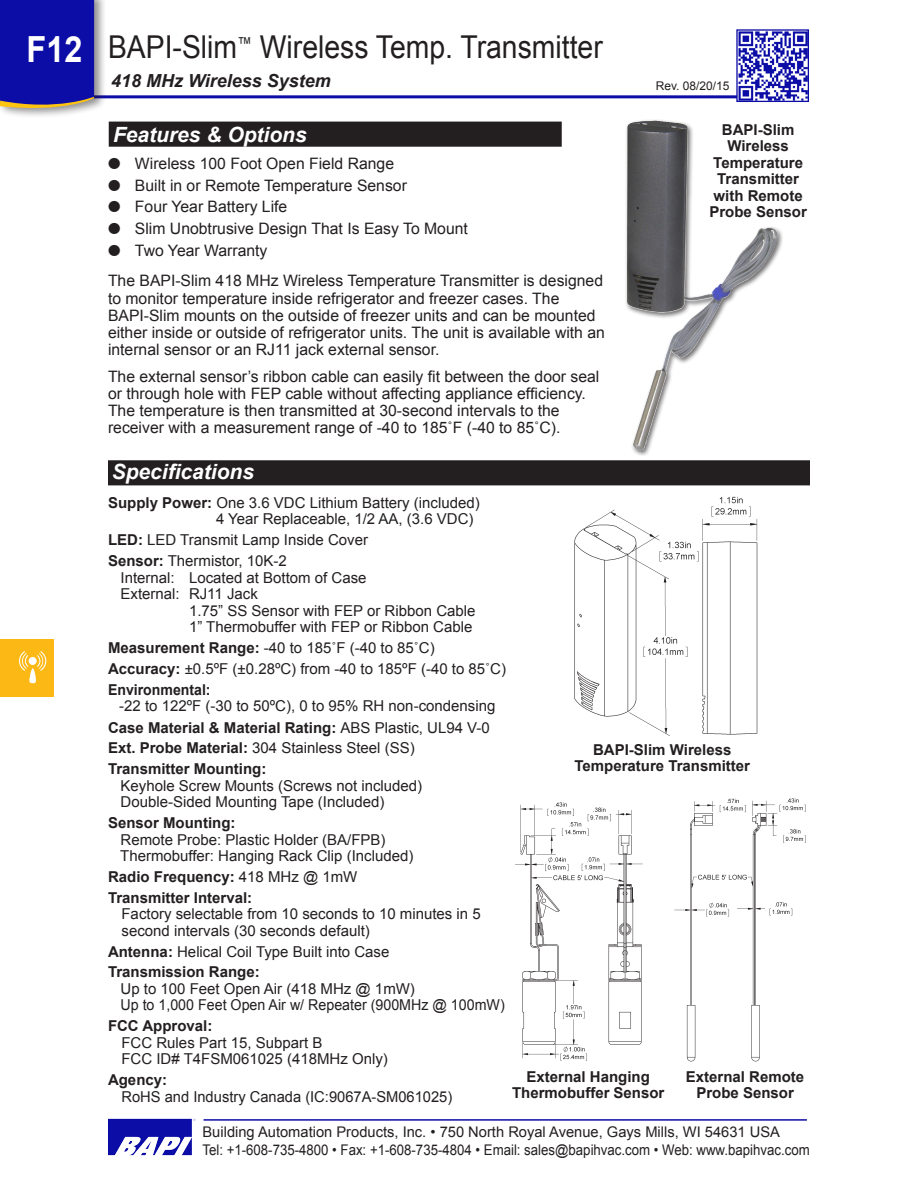
<style>
.page{position:relative;width:918px;height:1188px;background:#fff}
.page>*{position:absolute;margin:0;border:0;box-sizing:border-box;transform-origin:0 0}
.t1{font:700 36px "Arial";color:#fff;scale:.9 1}
.Sub_Section_Title{font:31.5px "Arial";color:#231f20;scale:.9 1}
.Subhead{font:italic 700 21px "Arial";color:#fff}
.Section_Title_-_Cont{font:italic 700 18px "Arial";color:#231f20}
.t2{font:15.75px/17.2px "Arial";color:#231f20}
.t3{font:15px/16.5px "Arial";color:#231f20}
.Pict_Title{font:700 15px/16.5px "Arial";color:#231f20;text-align:center}
.t4{font:15px "Arial";color:#231f20;scale:.95 1}
.Pict_Title-2{font:700 15px "Arial";color:#231f20;scale:.94 1}
.t5{font:14.7px "Arial";color:#231f20;scale:.9 1}
.t6{font:14.7px "Arial";color:#231f20}
.Body_text{font:12px "Arial";color:#231f20}
.s1{font-weight:700}
.s2{font-weight:400}
</style>
<div class="page">
<hr style="left:14px;top:95px;width:780px;height:3px;background:#0c0ca6">
<div style="left:0;top:0;width:107px;height:119px;background:#231f20;opacity:.5"></div>
<svg style="left:0;top:0;width:94px;height:113px;background:#1e1da3"></svg>
<img style="left:738px;top:31px;width:69px;height:69px">
<div style="left:736px;top:29px;width:73px;height:73px;border:1px solid #0c0ca6"></div>
<div style="left:0;top:640px;width:54px;height:57px;background:#fcb814"></div>
<svg style="left:19px;top:651px;width:27px;height:32px"></svg>
<hr style="left:204px;top:1119px;width:603px;height:2px;background:#0c0ca6">
<img style="left:108px;top:1118px;width:87px;height:38px">
<div style="left:624px;top:118px;width:159px;height:338px;background:#231f20;opacity:.65"></div>
<img style="left:627px;top:121px;width:86px;height:265px">
<img style="left:574px;top:496px;width:184px;height:240px">
<div style="left:110px;top:122px;width:451px;height:24px;background:#231f20"></div>
<div style="left:109px;top:122px;width:453px;height:25px;border:2px solid #231f20"></div>
<div style="left:109px;top:461px;width:700px;height:24px;background:#231f20"></div>
<div style="left:108px;top:460px;width:702px;height:25px;border:2px solid #231f20"></div>
<img style="left:674px;top:798px;width:132px;height:264px">
<img style="left:515px;top:802px;width:128px;height:259px">
<p class="t1" style="left:27px;top:25px;width:64px">F12</p>
<p class="Sub_Section_Title" style="left:108px;top:26px;width:551px">BAPI-Slim<sup>™</sup> Wireless Temp. Transmitter</p>
<p class="Section_Title_-_Cont" style="left:111px;top:69px;width:221px">418 MHz Wireless System</p>
<p class="Subhead" style="left:113px;top:121px;width:195px">Features &amp; Options</p>
<p class="t2" style="left:108px;top:155px;width:288px">● Wireless 100 Foot Open Field Range</p>
<p class="t2" style="left:108px;top:177px;width:300px">● Built in or Remote Temperature Sensor</p>
<p class="t2" style="left:108px;top:198px;width:181px">● Four Year Battery Life</p>
<p class="t2" style="left:108px;top:220px;width:361px">● Slim Unobtrusive Design That Is Easy To Mount</p>
<p class="t2" style="left:108px;top:242px;width:161px">● Two Year Warranty</p>
<p class="t2" style="left:108px;top:272px;width:498px">The BAPI-Slim 418 MHz Wireless Temperature Transmitter is designed to monitor temperature inside refrigerator and freezer cases. The BAPI-Slim mounts on the outside of freezer units and can be mounted either inside or outside of refrigerator units. The unit is available with an internal sensor or an RJ11 jack external sensor.</p>
<p class="t2" style="left:108px;top:368px;width:493px">The external sensor’s ribbon cable can easily fit between the door seal or through hole with FEP cable without affecting appliance efficiency.<br>The temperature is then transmitted at 30-second intervals to the receiver with a measurement range of -40 to 185˚F (-40 to 85˚C).</p>
<p class="Subhead" style="left:112px;top:458px;width:144px">Specifications</p>
<p class="Body_text" style="left:656px;top:78px;width:75px">Rev. 08/20/15</p>
<p class="Pict_Title" style="left:709px;top:121px;width:99px">BAPI-Slim<br>Wireless<br>Temperature<br>Transmitter with Remote<br>Probe Sensor</p>
<p class="t3" style="left:108px;top:495px;width:373px"><span class="s1">Supply Power:</span> One 3.6 VDC Lithium Battery (included)</p>
<p class="t3" style="left:216px;top:511px;width:259px">4 Year Replaceable, 1/2 AA, (3.6 VDC)</p>
<p class="t3" style="left:108px;top:532px;width:262px"><span class="s1">LED:</span> LED Transmit Lamp Inside Cover</p>
<p class="t3" style="left:108px;top:553px;width:180px"><span class="s1">Sensor:</span> Thermistor, 10K-2</p>
<p class="t3" style="left:121px;top:569px;width:248px">Internal: Located at Bottom of Case</p>
<p class="t3" style="left:121px;top:586px;width:139px">External: RJ11 Jack</p>
<p class="t3" style="left:189px;top:602px;width:288px">1.75” SS Sensor with FEP or Ribbon Cable</p>
<p class="t3" style="left:189px;top:619px;width:285px">1” Thermobuffer with FEP or Ribbon Cable</p>
<p class="t3" style="left:108px;top:640px;width:328px"><span class="s1">Measurement Range:</span> -40 to 185˚F (-40 to 85˚C)</p>
<p class="t3" style="left:108px;top:660px;width:400px"><span class="s1">Accuracy:</span> ±0.5ºF (±0.28ºC) from -40 to 185ºF (-40 to 85˚C)</p>
<p class="Pict_Title-2" style="left:108px;top:679px;width:111px">Environmental:</p>
<p class="t3" style="left:119px;top:698px;width:378px">-22 to 122ºF (-30 to 50ºC), 0 to 95% RH non-condensing</p>
<p class="Pict_Title" style="left:108px;top:720px;width:383px">Case Material &amp; Material Rating: <span class="s2">ABS Plastic, UL94 V-0</span></p>
<p class="t3" style="left:108px;top:740px;width:308px"><span class="s1">Ext. Probe Material:</span> 304 Stainless Steel (SS)</p>
<p class="Pict_Title" style="left:108px;top:761px;width:160px">Transmitter Mounting:</p>
<p class="t3" style="left:121px;top:777px;width:303px">Keyhole Screw Mounts (Screws not included)</p>
<p class="t3" style="left:121px;top:794px;width:266px">Double-Sided Mounting Tape (Included)</p>
<p class="Pict_Title" style="left:108px;top:815px;width:129px">Sensor Mounting:</p>
<p class="t3" style="left:121px;top:831px;width:267px">Remote Probe: Plastic Holder (BA/FPB)</p>
<p class="t3" style="left:120px;top:848px;width:295px">Thermobuffer: Hanging Rack Clip (Included)</p>
<p class="Pict_Title" style="left:108px;top:869px;width:251px">Radio Frequency: <span class="s2">418 MHz @ 1mW</span></p>
<p class="Pict_Title" style="left:108px;top:890px;width:146px">Transmitter Interval:</p>
<p class="t3" style="left:122px;top:906px;width:361px">Factory selectable from 10 seconds to 10 minutes in 5 second intervals (30 seconds default)</p>
<p class="t3" style="left:108px;top:943px;width:283px"><span class="s1">Antenna:</span> Helical Coil Type Built into Case</p>
<p class="Pict_Title" style="left:108px;top:964px;width:153px">Transmission Range:</p>
<p class="t3" style="left:121px;top:981px;width:296px">Up to 100 Feet Open Air (418 MHz @ 1mW)</p>
<p class="t4" style="left:121px;top:995px;width:406px">Up to 1,000 Feet Open Air w/ Repeater (900MHz @ 100mW)</p>
<p class="Pict_Title" style="left:108px;top:1018px;width:106px">FCC Approval:</p>
<p class="t3" style="left:122px;top:1034px;width:202px">FCC Rules Part 15, Subpart B</p>
<p class="t3" style="left:122px;top:1051px;width:268px">FCC ID# T4FSM061025 (418MHz Only)</p>
<p class="Pict_Title" style="left:108px;top:1072px;width:61px">Agency:</p>
<p class="t3" style="left:122px;top:1088px;width:332px">RoHS and Industry Canada (IC:9067A-SM061025)</p>
<p class="Pict_Title" style="left:574px;top:742px;width:177px">BAPI-Slim Wireless<br>Temperature Transmitter</p>
<p class="Pict_Title" style="left:512px;top:1069px;width:154px">External Hanging<br>Thermobuffer Sensor</p>
<p class="Pict_Title" style="left:686px;top:1069px;width:120px">External Remote<br>Probe Sensor</p>
<p class="t6" style="left:202px;top:1123px;width:579px">Building Automation Products, Inc. • 750 North Royal Avenue, Gays Mills, WI 54631 USA</p>
<p class="t5" style="left:202px;top:1141px;width:676px">Tel: +1-608-735-4800 • Fax: +1-608-735-4804 • Email: sales@bapihvac.com • Web: www.bapihvac.com</p>
</div>
